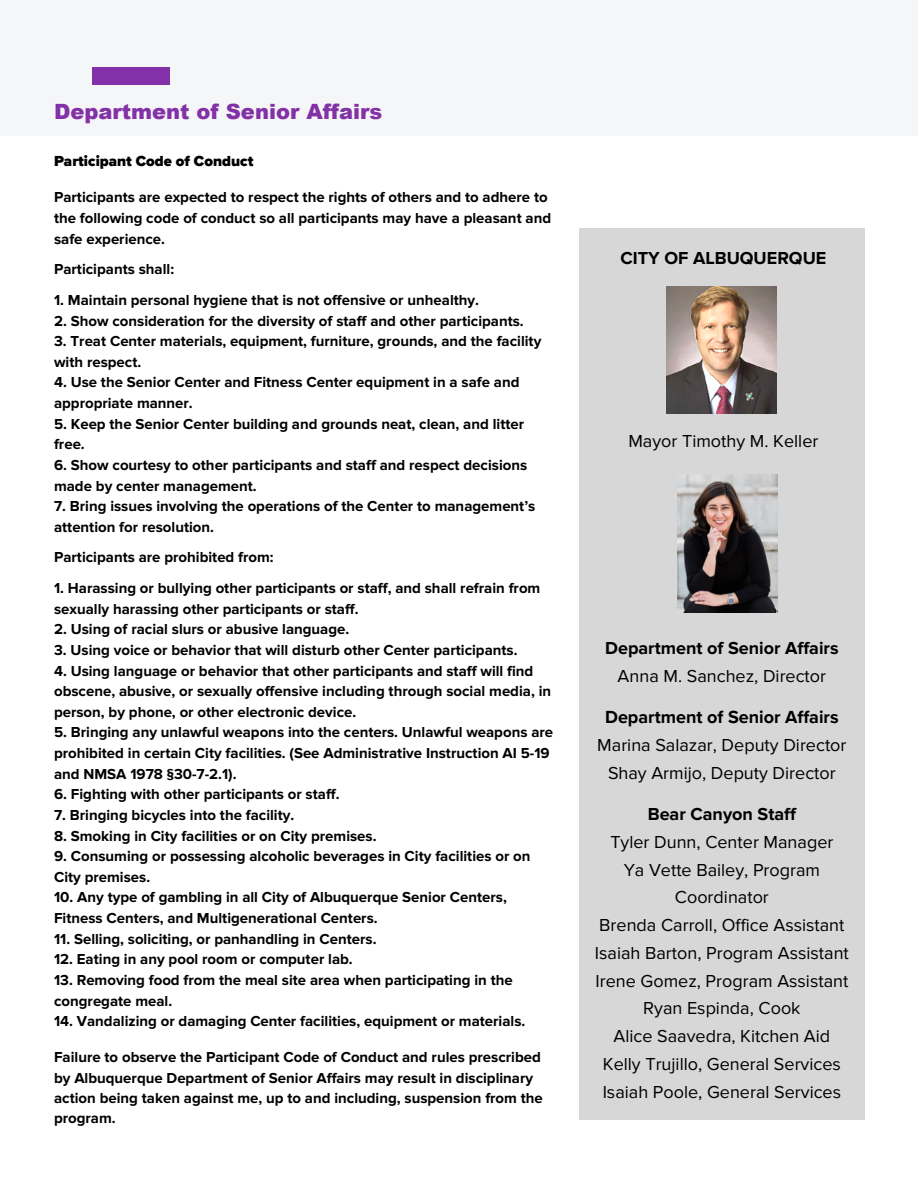
<style>
.page{position:relative;width:918px;height:1188px;background:#fff}
.page>*{position:absolute;margin:0;border:0;box-sizing:border-box;transform-origin:0 0}
.t1{font:900 21px "Arial";color:#8331a7}
.t2{font:18px/27.8px "Proxima Nova";color:#000;text-align:center}
.t3{font:700 18px/27.8px "Proxima Nova";color:#000;text-align:center}
.t4{font:700 15px/20.7px "Proxima Nova";color:#000}
.t5{font:900 15px "Proxima Nova";color:#000}
.s1{font-weight:400}
.s2{font-weight:700}
</style>
<div class="page">
<div style="left:0;top:0;width:918px;height:136px;background:#f5f6f7"></div>
<div style="left:92px;top:68px;width:77px;height:17px;background:#8331a7"></div>
<div style="left:579px;top:228px;width:286px;height:891px;background:#d7d7d7"></div>
<img style="left:667px;top:287px;width:110px;height:127px">
<img style="left:678px;top:474px;width:100px;height:139px">
<p class="t1" style="left:54px;top:96px;width:330px">Department of Senior Affairs</p>
<p class="t5" style="left:54px;top:152px;width:201px">Participant Code of Conduct</p>
<p class="t4" style="left:54px;top:187px;width:499px">Participants are expected to respect the rights of others and to adhere to the following code of conduct so all participants may have a pleasant and safe experience.</p>
<p class="t4" style="left:54px;top:259px;width:122px">Participants shall:</p>
<p class="t4" style="left:54px;top:290px;width:427px">1. Maintain personal hygiene that is not offensive or unhealthy.</p>
<p class="t4" style="left:54px;top:311px;width:471px">2. Show consideration for the diversity of staff and other participants.</p>
<p class="t4" style="left:54px;top:331px;width:489px">3. Treat Center materials, equipment, furniture, grounds, and the facility with respect.</p>
<p class="t4" style="left:54px;top:372px;width:467px">4. Use the Senior Center and Fitness Center equipment in a safe and appropriate manner.</p>
<p class="t4" style="left:54px;top:414px;width:472px">5. Keep the Senior Center building and grounds neat, clean, and litter free.</p>
<p class="t4" style="left:54px;top:455px;width:475px">6. Show courtesy to other participants and staff and respect decisions made by center management.</p>
<p class="t4" style="left:54px;top:496px;width:483px">7. Bring issues involving the operations of the Center to management’s attention for resolution.</p>
<p class="t4" style="left:54px;top:547px;width:221px">Participants are prohibited from:</p>
<p class="t4" style="left:54px;top:578px;width:488px">1. Harassing or bullying other participants or staff, and shall refrain from sexually harassing other participants or staff.</p>
<p class="t4" style="left:54px;top:619px;width:297px">2. Using of racial slurs or abusive language.</p>
<p class="t4" style="left:54px;top:640px;width:465px">3. Using voice or behavior that will disturb other Center participants.</p>
<p class="t4" style="left:54px;top:661px;width:499px">4. Using language or behavior that other participants and staff will find obscene, abusive, or sexually offensive including through social media, in person, by phone, or other electronic device.</p>
<p class="t4" style="left:54px;top:722px;width:501px">5. Bringing any unlawful weapons into the centers. Unlawful weapons are prohibited in certain City facilities. (See Administrative Instruction AI 5-19 and NMSA 1978 §30-7-2.1).</p>
<p class="t4" style="left:54px;top:784px;width:287px">6. Fighting with other participants or staff.</p>
<p class="t4" style="left:54px;top:805px;width:242px">7. Bringing bicycles into the facility.</p>
<h2 class="t4" style="left:54px;top:826px;width:324px">8. Smoking in City facilities or on City premises.</h2>
<p class="t4" style="left:54px;top:846px;width:478px">9. Consuming or possessing alcoholic beverages in City facilities or on<br>City premises.</p>
<h3 class="t4" style="left:54px;top:887px;width:454px">10. Any type of gambling in all City of Albuquerque Senior Centers,<br>Fitness Centers, and Multigenerational Centers.</h3>
<p class="t4" style="left:54px;top:929px;width:324px">11. Selling, soliciting, or panhandling in Centers.</p>
<h3 class="t4" style="left:54px;top:949px;width:300px">12. Eating in any pool room or computer lab.</h3>
<h3 class="t4" style="left:54px;top:970px;width:460px">13. Removing food from the meal site area when participating in the congregate meal.</h3>
<h3 class="t4" style="left:54px;top:1011px;width:473px">14. Vandalizing or damaging Center facilities, equipment or materials.</h3>
<p class="t4" style="left:54px;top:1048px;width:490px;line-height:20.2px">Failure to observe the Participant Code of Conduct and rules prescribed by Albuquerque Department of Senior Affairs may result in disciplinary action being taken against me, up to and including, suspension from the program.</p>
<p class="t3" style="left:620px;top:245px;width:207px">CITY OF ALBUQUERQUE</p>
<p class="t2" style="left:628px;top:427px;width:192px">Mayor Timothy M. Keller</p>
<p class="t3" style="left:605px;top:635px;width:235px">Department of Senior Affairs<br><span class="s1">Anna M. Sanchez, Director</span></p>
<p class="t2" style="left:597px;top:704px;width:251px"><span class="s2">Department of Senior Affairs<br></span>Marina Salazar, Deputy Director</p>
<p class="t2" style="left:608px;top:759px;width:229px">Shay Armijo, Deputy Director</p>
<p class="t2" style="left:610px;top:801px;width:225px"><span class="s2">Bear Canyon Staff<br></span>Tyler Dunn, Center Manager</p>
<p class="t2" style="left:595px;top:856px;width:256px">Ya Vette Bailey, Program<br>Coordinator<br>Brenda Carroll, Office Assistant<br>Isaiah Barton, Program Assistant<br>Irene Gomez, Program Assistant<br>Ryan Espinda, Cook<br>Alice Saavedra, Kitchen Aid<br>Kelly Trujillo, General Services<br>Isaiah Poole, General Services</p>
</div>
